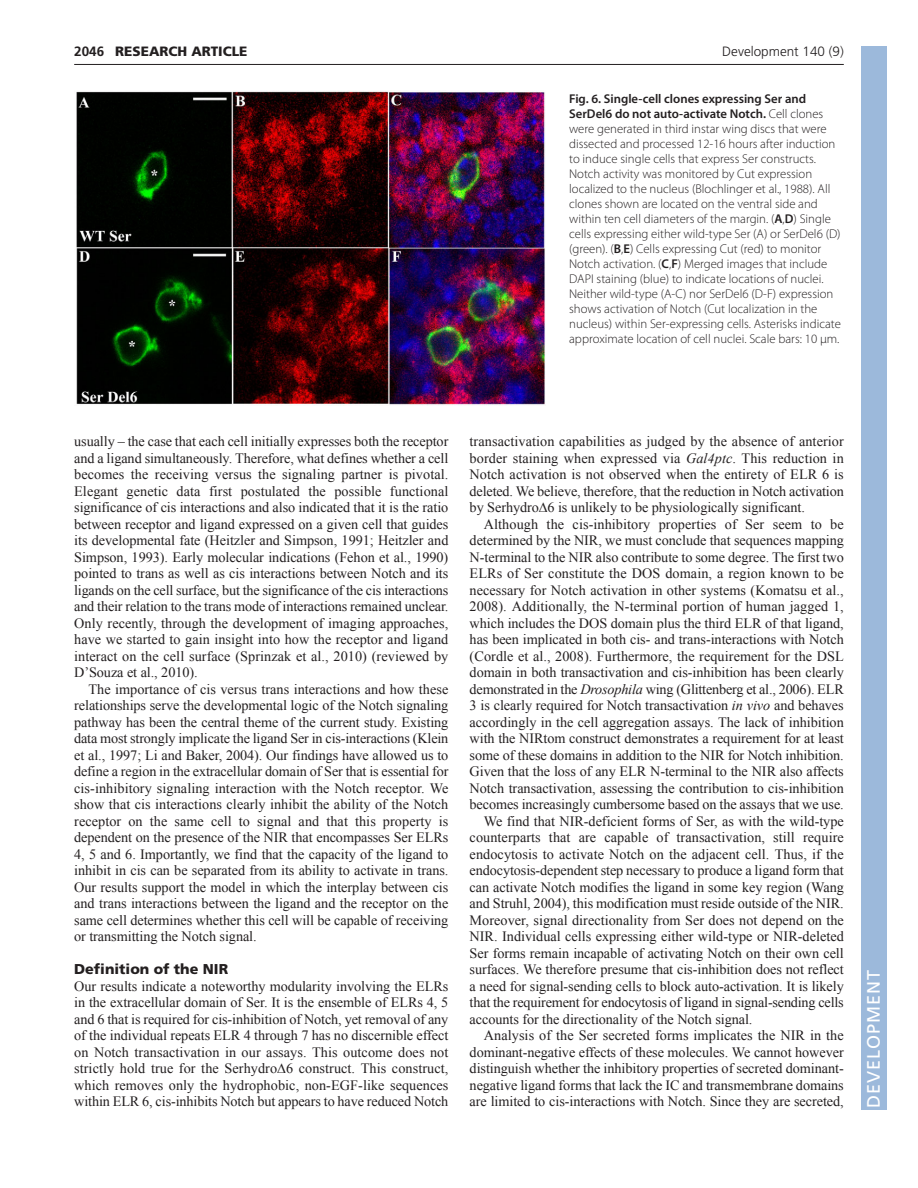
<style>
.page{position:relative;width:918px;height:1188px;background:#fff}
.page>*{position:absolute;margin:0;border:0;box-sizing:border-box;transform-origin:0 0}
.t1{font:18px "Frutiger LT Std";letter-spacing:.055em;color:#fff}
.t2{font:14.25px/16.5px "Times New Roman";letter-spacing:-.005em;color:#231f20;text-align:justify}
.t3{font:900 14.25px "Frutiger LT Std";color:#231f20}
.t4{font:300 13.5px "Frutiger";color:#231f20}
.t5{font:900 13.5px "Frutiger LT Std";color:#231f20}
.t6{font:700 13.5px "Frutiger LT Std";color:#231f20}
.t7{font:300 12.75px/15px "Myriad Pro";color:#231f20}
.s1{font-weight:600}
.s2{font-style:italic}
</style>
<div class="page">
<hr style="left:74px;top:64px;width:770px;height:1px;background:#231f20">
<img style="left:76px;top:90px;width:470px;height:315px">
<div style="left:861px;top:46px;width:25px;height:1064px;background:#9cb9db"></div>
<p class="t6" style="left:74px;top:46px;width:32px">2046</p>
<p class="t5" style="left:115px;top:46px;width:134px">RESEARCH ARTICLE</p>
<p class="t4" style="left:722px;top:46px;width:123px">Development 140 (9)</p>
<p class="t7" style="left:569px;top:92px;width:273px"><span class="s1">Fig. 6. Single-cell clones expressing Ser and SerDel6 do not auto-activate Notch.</span> Cell clones were generated in third instar wing discs that were dissected and processed 12-16 hours after induction to induce single cells that express Ser constructs.<br>Notch activity was monitored by Cut expression localized to the nucleus (Blochlinger et al., 1988). All clones shown are located on the ventral side and within ten cell diameters of the margin. (<span class="s1">A</span>,<span class="s1">D</span>) Single cells expressing either wild-type Ser (A) or SerDel6 (D) (green). (<span class="s1">B</span>,<span class="s1">E</span>) Cells expressing Cut (red) to monitor Notch activation. (<span class="s1">C</span>,<span class="s1">F</span>) Merged images that include DAPI staining (blue) to indicate locations of nuclei.<br>Neither wild-type (A-C) nor SerDel6 (D-F) expression shows activation of Notch (Cut localization in the nucleus) within Ser-expressing cells. Asterisks indicate approximate location of cell nuclei. Scale bars: 10 μm.</p>
<p class="t2" style="left:74px;top:433px;width:376px">usually – the case that each cell initially expresses both the receptor and a ligand simultaneously. Therefore, what defines whether a cell becomes the receiving versus the signaling partner is pivotal.<br>Elegant genetic data first postulated the possible functional significance of cis interactions and also indicated that it is the ratio between receptor and ligand expressed on a given cell that guides its developmental fate (Heitzler and Simpson, 1991; Heitzler and Simpson, 1993). Early molecular indications (Fehon et al., 1990) pointed to trans as well as cis interactions between Notch and its ligands on the cell surface, but the significance of the cis interactions and their relation to the trans mode of interactions remained unclear.<br>Only recently, through the development of imaging approaches, have we started to gain insight into how the receptor and ligand interact on the cell surface (Sprinzak et al., 2010) (reviewed by D’Souza et al., 2010).</p>
<p class="t2" style="left:74px;top:681px;width:376px;text-indent:14px">The importance of cis versus trans interactions and how these relationships serve the developmental logic of the Notch signaling pathway has been the central theme of the current study. Existing data most strongly implicate the ligand Ser in cis-interactions (Klein et al., 1997; Li and Baker, 2004). Our findings have allowed us to define a region in the extracellular domain of Ser that is essential for cis-inhibitory signaling interaction with the Notch receptor. We show that cis interactions clearly inhibit the ability of the Notch receptor on the same cell to signal and that this property is dependent on the presence of the NIR that encompasses Ser ELRs 4, 5 and 6. Importantly, we find that the capacity of the ligand to inhibit in cis can be separated from its ability to activate in trans.<br>Our results support the model in which the interplay between cis and trans interactions between the ligand and the receptor on the same cell determines whether this cell will be capable of receiving or transmitting the Notch signal.</p>
<p class="t3" style="left:74px;top:964px;width:156px">Definition of the NIR</p>
<p class="t2" style="left:74px;top:978px;width:376px">Our results indicate a noteworthy modularity involving the ELRs in the extracellular domain of Ser. It is the ensemble of ELRs 4, 5 and 6 that is required for cis-inhibition of Notch, yet removal of any of the individual repeats ELR 4 through 7 has no discernible effect on Notch transactivation in our assays. This outcome does not strictly hold true for the Serhydro∆6 construct. This construct, which removes only the hydrophobic, non-EGF-like sequences within ELR 6, cis-inhibits Notch but appears to have reduced Notch</p>
<p class="t2" style="left:470px;top:433px;width:376px">transactivation capabilities as judged by the absence of anterior border staining when expressed via <span class="s2">Gal4ptc</span>. This reduction in Notch activation is not observed when the entirety of ELR 6 is deleted. We believe, therefore, that the reduction in Notch activation by Serhydro∆6 is unlikely to be physiologically significant.</p>
<p class="t2" style="left:484px;top:516px;width:361px">Although the cis-inhibitory properties of Ser seem to be</p>
<p class="t2" style="left:470px;top:532px;width:376px">determined by the NIR, we must conclude that sequences mapping</p>
<p class="t2" style="left:470px;top:549px;width:376px">N-terminal to the NIR also contribute to some degree. The first two</p>
<p class="t2" style="left:470px;top:565px;width:376px">ELRs of Ser constitute the DOS domain, a region known to be</p>
<p class="t2" style="left:470px;top:582px;width:376px">necessary for Notch activation in other systems (Komatsu et al.,</p>
<p class="t2" style="left:470px;top:598px;width:376px">2008). Additionally, the N-terminal portion of human jagged 1,</p>
<p class="t2" style="left:470px;top:615px;width:376px">which includes the DOS domain plus the third ELR of that ligand,</p>
<p class="t2" style="left:470px;top:631px;width:376px">has been implicated in both cis- and trans-interactions with Notch</p>
<p class="t2" style="left:470px;top:648px;width:376px">(Cordle et al., 2008). Furthermore, the requirement for the DSL</p>
<p class="t2" style="left:470px;top:664px;width:376px">domain in both transactivation and cis-inhibition has been clearly</p>
<p class="t2" style="left:470px;top:681px;width:376px">demonstrated in the <span class="s2">Drosophila</span> wing (Glittenberg et al., 2006). ELR</p>
<p class="t2" style="left:470px;top:697px;width:376px">3 is clearly required for Notch transactivation <span class="s2">in vivo</span> and behaves</p>
<p class="t2" style="left:470px;top:714px;width:376px">accordingly in the cell aggregation assays. The lack of inhibition</p>
<p class="t2" style="left:470px;top:730px;width:376px">with the NIRtom construct demonstrates a requirement for at least</p>
<p class="t2" style="left:470px;top:747px;width:376px">some of these domains in addition to the NIR for Notch inhibition.</p>
<p class="t2" style="left:470px;top:763px;width:376px">Given that the loss of any ELR N-terminal to the NIR also affects</p>
<p class="t2" style="left:470px;top:780px;width:376px">Notch transactivation, assessing the contribution to cis-inhibition</p>
<p class="t2" style="left:470px;top:796px;width:376px">becomes increasingly cumbersome based on the assays that we use.</p>
<p class="t2" style="left:484px;top:813px;width:361px">We find that NIR-deficient forms of Ser, as with the wild-type</p>
<p class="t2" style="left:470px;top:829px;width:376px">counterparts that are capable of transactivation, still require</p>
<p class="t2" style="left:470px;top:846px;width:376px">endocytosis to activate Notch on the adjacent cell. Thus, if the</p>
<p class="t2" style="left:470px;top:862px;width:376px">endocytosis-dependent step necessary to produce a ligand form that</p>
<p class="t2" style="left:470px;top:879px;width:376px">can activate Notch modifies the ligand in some key region (Wang</p>
<p class="t2" style="left:470px;top:895px;width:376px">and Struhl, 2004), this modification must reside outside of the NIR.</p>
<p class="t2" style="left:470px;top:912px;width:376px">Moreover, signal directionality from Ser does not depend on the</p>
<p class="t2" style="left:470px;top:928px;width:376px">NIR. Individual cells expressing either wild-type or NIR-deleted</p>
<p class="t2" style="left:470px;top:945px;width:376px">Ser forms remain incapable of activating Notch on their own cell</p>
<p class="t2" style="left:470px;top:961px;width:376px">surfaces. We therefore presume that cis-inhibition does not reflect</p>
<p class="t2" style="left:470px;top:978px;width:376px">a need for signal-sending cells to block auto-activation. It is likely</p>
<p class="t2" style="left:470px;top:994px;width:376px">that the requirement for endocytosis of ligand in signal-sending cells</p>
<p class="t2" style="left:470px;top:1011px;width:284px">accounts for the directionality of the Notch signal.</p>
<p class="t2" style="left:484px;top:1027px;width:361px">Analysis of the Ser secreted forms implicates the NIR in the</p>
<p class="t2" style="left:470px;top:1044px;width:376px">dominant-negative effects of these molecules. We cannot however</p>
<p class="t2" style="left:470px;top:1060px;width:376px">distinguish whether the inhibitory properties of secreted dominant-</p>
<p class="t2" style="left:470px;top:1077px;width:376px">negative ligand forms that lack the IC and transmembrane domains</p>
<p class="t2" style="left:470px;top:1093px;width:376px">are limited to cis-interactions with Notch. Since they are secreted,</p>
<p class="t1" style="left:863px;top:1108px;width:140px;rotate:-90deg">DEVELOPMENT</p>
</div>
